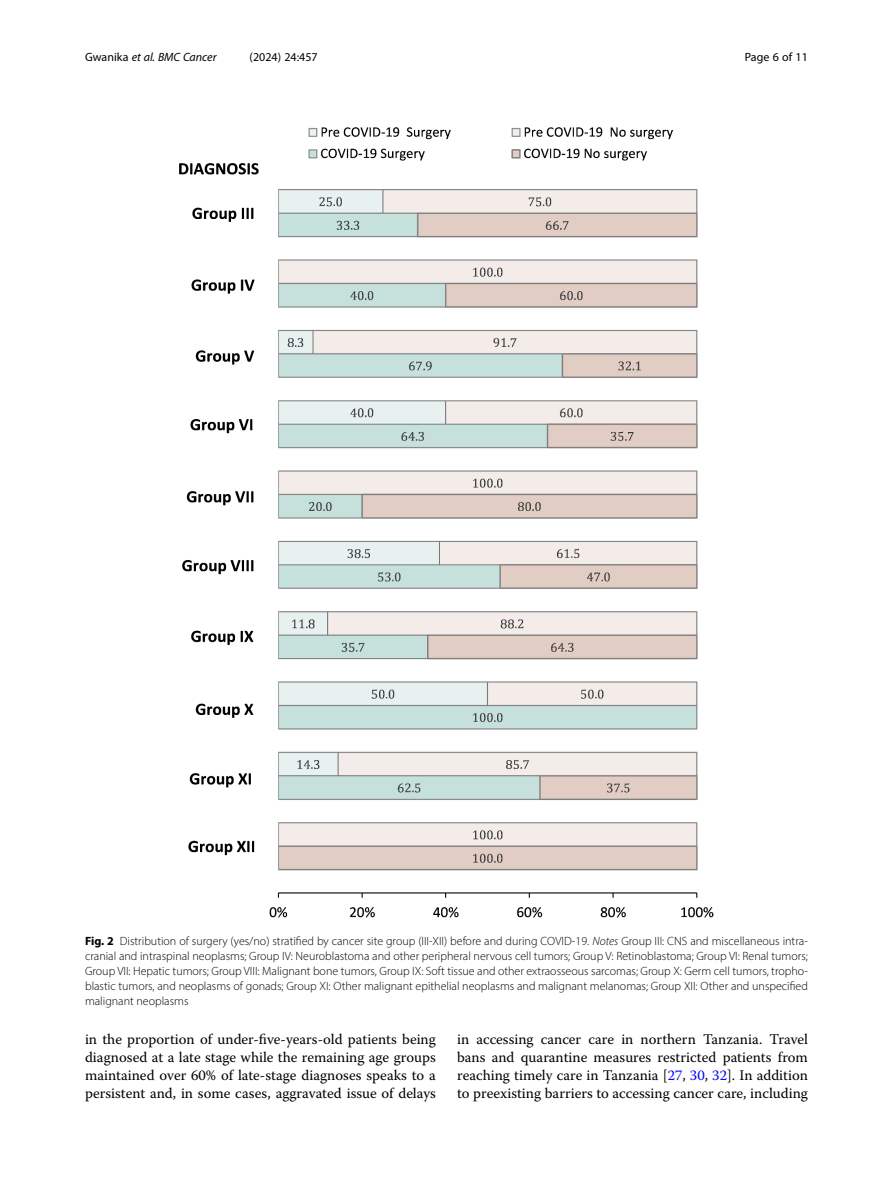
<style>
.page{position:relative;width:893px;height:1191px;background:#fff}
.page>*{position:absolute;margin:0;border:0;box-sizing:border-box;transform-origin:0 0}
.Body_Text_Indent{font:14.7px/18px "Warnock Pro";color:#000;text-align:justify}
.Figure_Caption{font:300 12px/15px "Myriad Pro";color:#000;text-align:justify}
.t1{font:italic 12px "Myriad Pro";color:#000}
.t2{font:12px "Myriad Pro";color:#000}
.s1{font-style:normal}
.s2{font-weight:700}
.s3{font-style:italic}
.s4{color:#00f}
</style>
<div class="page">
<img style="left:179px;top:127px;width:535px;height:791px">
<p class="t1" style="left:85px;top:50px;width:133px"><span class="s1">Gwanika</span> et al. BMC Cancer</p>
<p class="t2" style="left:250px;top:50px;width:70px">(2024) 24:457</p>
<p class="t2" style="left:745px;top:50px;width:65px">Page 6 of 11</p>
<p class="Figure_Caption" style="left:85px;top:933px;width:724px"><span class="s2">Fig. 2</span> Distribution of surgery (yes/no) stratified by cancer site group (III-XII) before and during COVID-19. <span class="s3">Notes</span> Group III: CNS and miscellaneous intra&shy;cranial and intraspinal neoplasms; Group IV: Neuroblastoma and other peripheral nervous cell tumors; Group V: Retinoblastoma; Group VI: Renal tumors; Group VII: Hepatic tumors; Group VIII: Malignant bone tumors, Group IX: Soft tissue and other extraosseous sarcomas; Group X: Germ cell tumors, tropho&shy;blastic tumors, and neoplasms of gonads; Group XI: Other malignant epithelial neoplasms and malignant melanomas; Group XII: Other and unspecified malignant neoplasms</p>
<p class="Body_Text_Indent" style="left:85px;top:1030px;width:352px">in the proportion of under-five-years-old patients being diagnosed at a late stage while the remaining age groups maintained over 60% of late-stage diagnoses speaks to a persistent and, in some cases, aggravated issue of delays</p>
<p class="Body_Text_Indent" style="left:457px;top:1030px;width:352px">in accessing cancer care in northern Tanzania. Travel bans and quarantine measures restricted patients from reaching timely care in Tanzania [<span class="s4">27</span>, <span class="s4">30</span>, <span class="s4">32</span>]. In addition to preexisting barriers to accessing cancer care, including</p>
</div>
